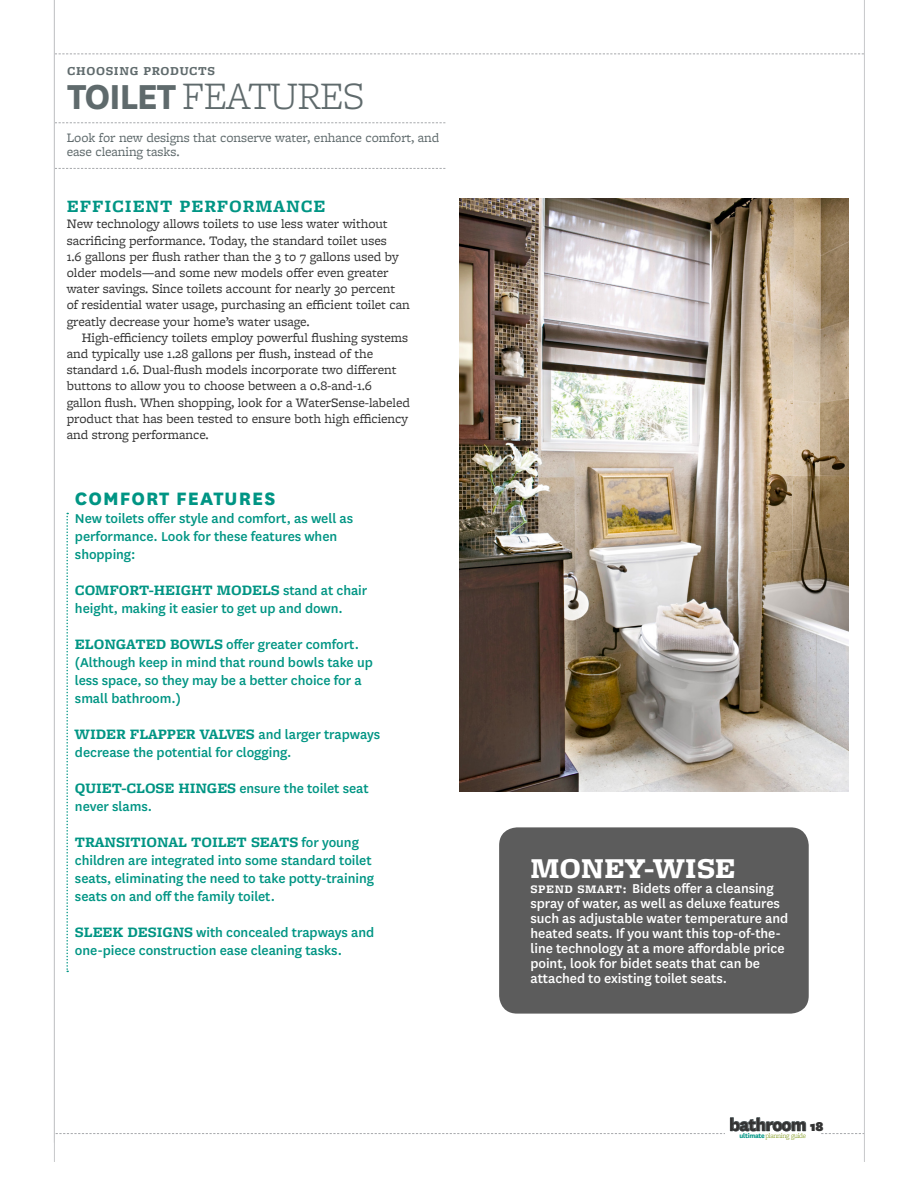
<style>
.page{position:relative;width:918px;height:1188px;background:#fff}
.page>*{position:absolute;margin:0;border:0;box-sizing:border-box;transform-origin:0 0}
.t1{font:300 40.5px "Freight Micro Pro";letter-spacing:-.035em;color:#5f6a6c}
.t2{font:900 30px "Freight Micro Pro";letter-spacing:-.005em;color:#fff}
.t3{font:800 21px "National";letter-spacing:.05em;color:#009584}
.t4{font:800 19.65px "National";letter-spacing:-.045em;color:#333}
.t5{font:700 18px "Freight Micro Pro";letter-spacing:.05em;color:#009584}
.t6{font:500 15px/18px "National";letter-spacing:-.005em;color:#009584}
.t7{font:500 15px/15px "National";letter-spacing:-.005em;color:#fff}
.t8{font:700 15px "Freight Micro Pro";letter-spacing:-.005em;color:#009584}
.t9{font:13.5px/16.2px "Freight Micro Pro";letter-spacing:-.005em;color:#333}
.t10{font:13.5px/13.5px "Freight Micro Pro";letter-spacing:-.005em;color:#5f6a6c}
.t11{font:700 12.6px "Freight Micro Pro";letter-spacing:.05em;color:#5f6a6c}
.t12{font:300 7.2px "Freight Micro Pro";letter-spacing:-.035em;color:#718d00}
.s1{font-family:"National";font-weight:700}
.s2{font-family:"National";font-weight:500}
.s3{font-family:"Freight Micro Pro";font-weight:700}
.s4{font-family:"Freight Micro Pro";font-weight:700;font-size:12px}
.s5{font-weight:900;font-size:15px}
.s6{font-family:"National";font-weight:700;font-size:7.5px;color:#009584}
</style>
<div class="page">
<svg style="left:55px;top:122px;width:390px;height:1px"></svg>
<svg style="left:55px;top:168px;width:390px;height:1px"></svg>
<svg style="left:56px;top:1117px;width:808px;height:17px"></svg>
<hr style="left:864px;top:0;width:1px;height:1162px;background:#c7c8ca">
<svg style="left:55px;top:53px;width:809px;height:1px"></svg>
<hr style="left:54px;top:0;width:1px;height:1162px;background:#c7c8ca">
<div style="left:499px;top:827px;width:310px;height:187px;background:#5c5c5c;border-radius:18px"></div>
<img style="left:459px;top:198px;width:389px;height:593px">
<svg style="left:66px;top:513px;width:2px;height:459px"></svg>
<p class="t11" style="left:67px;top:62px;width:149px">CHOOSING PRODUCTS</p>
<h1 class="t1" style="left:67px;top:69px;width:299px"><span class="s1">TOILET</span> FEATURES</h1>
<p class="t10" style="left:67px;top:131px;width:374px">Look for new designs that conserve water, enhance comfort, and ease cleaning tasks.</p>
<h3 class="t5" style="left:67px;top:194px;width:260px">EFFICIENT PERFORMANCE</h3>
<p class="t9" style="left:67px;top:215px;width:344px">New technology allows toilets to use less water without sacrificing performance. Today, the standard toilet uses<br>1.6 gallons per flush rather than the 3 to 7 gallons used by older models—and some new models offer even greater water savings. Since toilets account for nearly 30 percent of residential water usage, purchasing an efficient toilet can greatly decrease your home’s water usage.</p>
<p class="t9" style="left:67px;top:329px;width:345px;text-indent:15px">High-efficiency toilets employ powerful flushing systems and typically use 1.28 gallons per flush, instead of the standard 1.6. Dual-flush models incorporate two different buttons to allow you to choose between a 0.8-and-1.6 gallon flush. When shopping, look for a WaterSense-labeled product that has been tested to ensure both high efficiency and strong performance.</p>
<h3 class="t3" style="left:75px;top:484px;width:202px">COMFORT FEATURES</h3>
<p class="t6" style="left:75px;top:509px;width:280px">New toilets offer style and comfort, as well as performance. Look for these features when shopping:</p>
<p class="t8" style="left:75px;top:580px;width:294px">COMFORT-HEIGHT MODELS <span class="s2">stand at chair</span></p>
<p class="t6" style="left:75px;top:599px;width:269px">height, making it easier to get up and down.</p>
<p class="t6" style="left:75px;top:635px;width:299px"><span class="s3">ELONGATED BOWLS</span> offer greater comfort. (Although keep in mind that round bowls take up less space, so they may be a better choice for a small bathroom.)</p>
<p class="t8" style="left:75px;top:724px;width:307px">WIDER FLAPPER VALVES <span class="s2">and larger trapways</span></p>
<p class="t6" style="left:75px;top:743px;width:218px">decrease the potential for clogging.</p>
<p class="t6" style="left:75px;top:779px;width:295px"><span class="s3">QUIET-CLOSE HINGES</span> ensure the toilet seat never slams.</p>
<p class="t8" style="left:75px;top:832px;width:286px">TRANSITIONAL TOILET SEATS <span class="s2">for young</span></p>
<p class="t6" style="left:75px;top:851px;width:301px">children are integrated into some standard toilet seats, eliminating the need to take potty-training seats on and off the family toilet.</p>
<p class="t6" style="left:75px;top:923px;width:301px"><span class="s3">SLEEK DESIGNS</span> with concealed trapways and one-piece construction ease cleaning tasks.</p>
<h2 class="t2" style="left:530px;top:847px;width:207px">MONEY-WISE</h2>
<p class="t7" style="left:530px;top:880px;width:259px"><span class="s4">SPEND SMART:</span> Bidets offer a cleansing spray of water, as well as deluxe features such as adjustable water temperature and heated seats. If you want this top-of-the&shy;line technology at a more affordable price point, look for bidet seats that can be attached to existing toilet seats.</p>
<h3 class="t4" style="left:729px;top:1111px;width:96px">bathroom <span class="s5">18</span></h3>
<p class="t12" style="left:740px;top:1130px;width:68px"><span class="s6">ultimate</span>planning guide</p>
</div>
